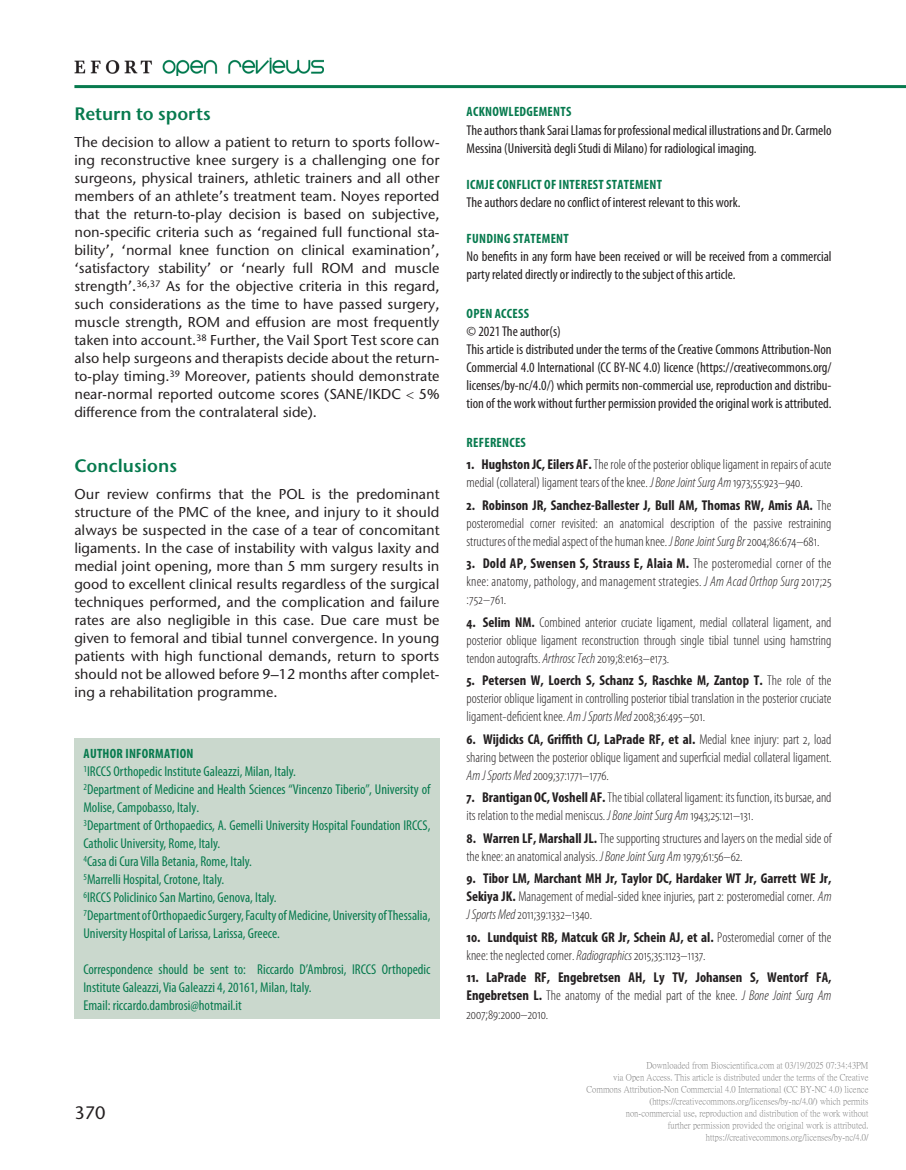
<style>
.page{position:relative;width:906px;height:1170px;background:#fff}
.page>*{position:absolute;margin:0;border:0;box-sizing:border-box;transform-origin:0 0}
.t1{font:600 18px "Stone Sans ITC Pro";color:#077a4e}
.t2{font:500 18px "Stone Sans ITC Pro";color:#231f20}
.t3{font:300 condensed 14.25px/18px "Myriad Pro";color:#231f20;text-align:justify}
.t4{font:500 14.25px/18px "Stone Sans ITC Pro";color:#231f20;text-align:justify}
.t5{font:condensed 14.25px/18px "Myriad Pro";color:#231f20}
.t6{font:condensed 14.25px/18px "Myriad Pro";color:#077a4e}
.t7{font:700 condensed 14.25px/18px "Myriad Pro";color:#231f20;text-align:justify}
.t8{font:700 condensed 13.5px "Myriad Pro";letter-spacing:.02em;color:#077a4e}
.t9{font:9px/12px "P Ming Li U";color:rgb(0 0 0/.5);text-align:right}
.s1{font-weight:700}
.s2{font-style:italic}
.s3{font-weight:300}
.s4{font-weight:300;font-style:italic}
</style>
<div class="page">
<img style="left:74px;top:57px;width:250px;height:19px">
<hr style="left:74px;top:85px;width:832px;height:3px;background:#077a4e">
<div style="left:74px;top:738px;width:365px;height:280px;background:#cad8cd"></div>
<p class="t1" style="left:74px;top:102px;width:138px">Return to sports</p>
<p class="t4" style="left:74px;top:132px;width:366px">The decision to allow a patient to return to sports follow&shy;ing reconstructive knee surgery is a challenging one for surgeons, physical trainers, athletic trainers and all other members of an athlete’s treatment team. Noyes reported that the return-to-play decision is based on subjective, non-specific criteria such as ‘regained full functional sta&shy;bility’, ‘normal knee function on clinical examination’, ‘satisfactory stability’ or ‘nearly full ROM and muscle strength’.<sup>36,37</sup> As for the objective criteria in this regard, such considerations as the time to have passed surgery, muscle strength, ROM and effusion are most frequently taken into account.<sup>38</sup> Further, the Vail Sport Test score can also help surgeons and therapists decide about the return&shy;to-play timing.<sup>39</sup> Moreover, patients should demonstrate near-normal reported outcome scores (SANE/IKDC 5% difference from the contralateral side).</p>
<p class="t1" style="left:74px;top:454px;width:104px">Conclusions</p>
<p class="t4" style="left:74px;top:485px;width:366px">Our review confirms that the POL is the predominant structure of the PMC of the knee, and injury to it should always be suspected in the case of a tear of concomitant ligaments. In the case of instability with valgus laxity and medial joint opening, more than 5 mm surgery results in good to excellent clinical results regardless of the surgical techniques performed, and the complication and failure rates are also negligible in this case. Due care must be given to femoral and tibial tunnel convergence. In young patients with high functional demands, return to sports should not be allowed before 9–12 months after complet&shy;ing a rehabilitation programme.</p>
<p class="t8" style="left:84px;top:744px;width:111px">Author Information</p>
<p class="t6" style="left:83px;top:761px;width:348px"><sup>1</sup>IRCCS Orthopedic Institute Galeazzi, Milan, Italy.<br><sup>2</sup>Department of Medicine and Health Sciences “Vincenzo Tiberio”, University of Molise, Campobasso, Italy.<br><sup>3</sup>Department of Orthopaedics, A. Gemelli University Hospital Foundation IRCCS, Catholic University, Rome, Italy.<br><sup>4</sup>Casa di Cura Villa Betania, Rome, Italy.<br><sup>5</sup>Marrelli Hospital, Crotone, Italy.<br><sup>6</sup>IRCCS Policlinico San Martino, Genova, Italy.<br><sup>7</sup>Department of Orthopaedic Surgery, Faculty of Medicine, University of Thessalia, University Hospital of Larissa, Larissa, Greece.</p>
<p class="t6" style="left:83px;top:959px;width:348px">Correspondence should be sent to: Riccardo D’Ambrosi, IRCCS Orthopedic<br>Institute Galeazzi, Via Galeazzi 4, 20161, Milan, Italy.<br>Email: riccardo.dambrosi@hotmail.it</p>
<p class="t2" style="left:74px;top:1101px;width:32px">370</p>
<p class="t8" style="left:466px;top:103px;width:106px">Acknowledgements</p>
<p class="t5" style="left:466px;top:121px;width:366px">The authors thank Sarai Llamas for professional medical illustrations and Dr. Carmelo<br>Messina (Università degli Studi di Milano) for radiological imaging.</p>
<p class="t8" style="left:466px;top:175px;width:197px">ICMJE Conflict of interest statement</p>
<p class="t5" style="left:466px;top:193px;width:276px">The authors declare no conflict of interest relevant to this work.</p>
<p class="t8" style="left:466px;top:229px;width:104px">Funding statement</p>
<p class="t5" style="left:466px;top:247px;width:366px">No benefits in any form have been received or will be received from a commercial party related directly or indirectly to the subject of this article.</p>
<p class="t8" style="left:466px;top:304px;width:64px">Open access</p>
<p class="t5" style="left:466px;top:322px;width:366px">© 2021 The author(s)<br>This article is distributed under the terms of the Creative Commons Attribution-Non Commercial 4.0 International (CC BY-NC 4.0) licence (https://creativecommons.org/ licenses/by-nc/4.0/) which permits non-commercial use, reproduction and distribu&shy;tion of the work without further permission provided the original work is attributed.</p>
<p class="t8" style="left:466px;top:433px;width:61px">References</p>
<p class="t3" style="left:466px;top:456px;width:366px"><span class="s1">1. Hughston JC, Eilers AF.</span> The role of the posterior oblique ligament in repairs of acute medial (collateral) ligament tears of the knee. <span class="s2">J Bone Joint Surg Am</span> 1973;55:923–940.</p>
<p class="t3" style="left:466px;top:496px;width:366px"><span class="s1">2. Robinson JR, Sanchez-Ballester J, Bull AM, Thomas RW, Amis AA.</span> The posteromedial corner revisited: an anatomical description of the passive restraining structures of the medial aspect of the human knee. <span class="s2">J Bone Joint Surg Br</span> 2004;86:674–681.</p>
<p class="t3" style="left:466px;top:555px;width:366px"><span class="s1">3. Dold AP, Swensen S, Strauss E, Alaia M.</span> The posteromedial corner of the knee: anatomy, pathology, and management strategies. <span class="s2">J Am Acad Orthop Surg</span> 2017;25 :752–761.</p>
<p class="t3" style="left:466px;top:613px;width:366px"><span class="s1">4. Selim NM.</span> Combined anterior cruciate ligament, medial collateral ligament, and posterior oblique ligament reconstruction through single tibial tunnel using hamstring tendon autografts. <span class="s2">Arthrosc Tech</span> 2019;8:e163–e173.</p>
<p class="t3" style="left:466px;top:672px;width:366px"><span class="s1">5. Petersen W, Loerch S, Schanz S, Raschke M, Zantop T.</span> The role of the posterior oblique ligament in controlling posterior tibial translation in the posterior cruciate ligament-deficient knee. <span class="s2">Am J Sports Med</span> 2008;36:495–501.</p>
<p class="t3" style="left:466px;top:730px;width:366px"><span class="s1">6. Wijdicks CA, Griffith CJ, LaPrade RF, et al.</span> Medial knee injury: part 2, load sharing between the posterior oblique ligament and superficial medial collateral ligament.<br><span class="s2">Am J Sports Med</span> 2009;37:1771–1776.</p>
<p class="t3" style="left:466px;top:789px;width:366px"><span class="s1">7. Brantigan OC, Voshell AF.</span> The tibial collateral ligament: its function, its bursae, and its relation to the medial meniscus. <span class="s2">J Bone Joint Surg Am</span> 1943;25:121–131.</p>
<p class="t3" style="left:466px;top:829px;width:366px"><span class="s1">8. Warren LF, Marshall JL.</span> The supporting structures and layers on the medial side of the knee: an anatomical analysis. <span class="s2">J Bone Joint Surg Am</span> 1979;61:56–62.</p>
<p class="t3" style="left:466px;top:870px;width:366px"><span class="s1">9. Tibor LM, Marchant MH Jr, Taylor DC, Hardaker WT Jr, Garrett WE Jr, Sekiya JK.</span> Management of medial-sided knee injuries, part 2: posteromedial corner. <span class="s2">Am J Sports Med</span> 2011;39:1332–1340.</p>
<p class="t3" style="left:466px;top:928px;width:366px"><span class="s1">10. Lundquist RB, Matcuk GR Jr, Schein AJ, et al.</span> Posteromedial corner of the knee: the neglected corner. <span class="s2">Radiographics</span> 2015;35:1123–1137.</p>
<p class="t7" style="left:466px;top:968px;width:366px">11. LaPrade RF, Engebretsen AH, Ly TV, Johansen S, Wentorf FA, Engebretsen L. <span class="s3">The anatomy of the medial part of the knee.</span> <span class="s4">J Bone Joint Surg Am </span><span class="s3">2007;89:2000–2010.</span></p>
<p class="t9" style="left:586px;top:1059px;width:283px">Downloaded from Bioscientifica.com at 03/19/2025 07:34:43PM<br>via Open Access. This article is distributed under the terms of the Creative Commons Attribution-Non Commercial 4.0 International (CC BY-NC 4.0) licence (https://creativecommons.org/licenses/by-nc/4.0/) which permits<br>non-commercial use, reproduction and distribution of the work without<br>further permission provided the original work is attributed. https://creativecommons.org/licenses/by-nc/4.0/</p>
</div>
